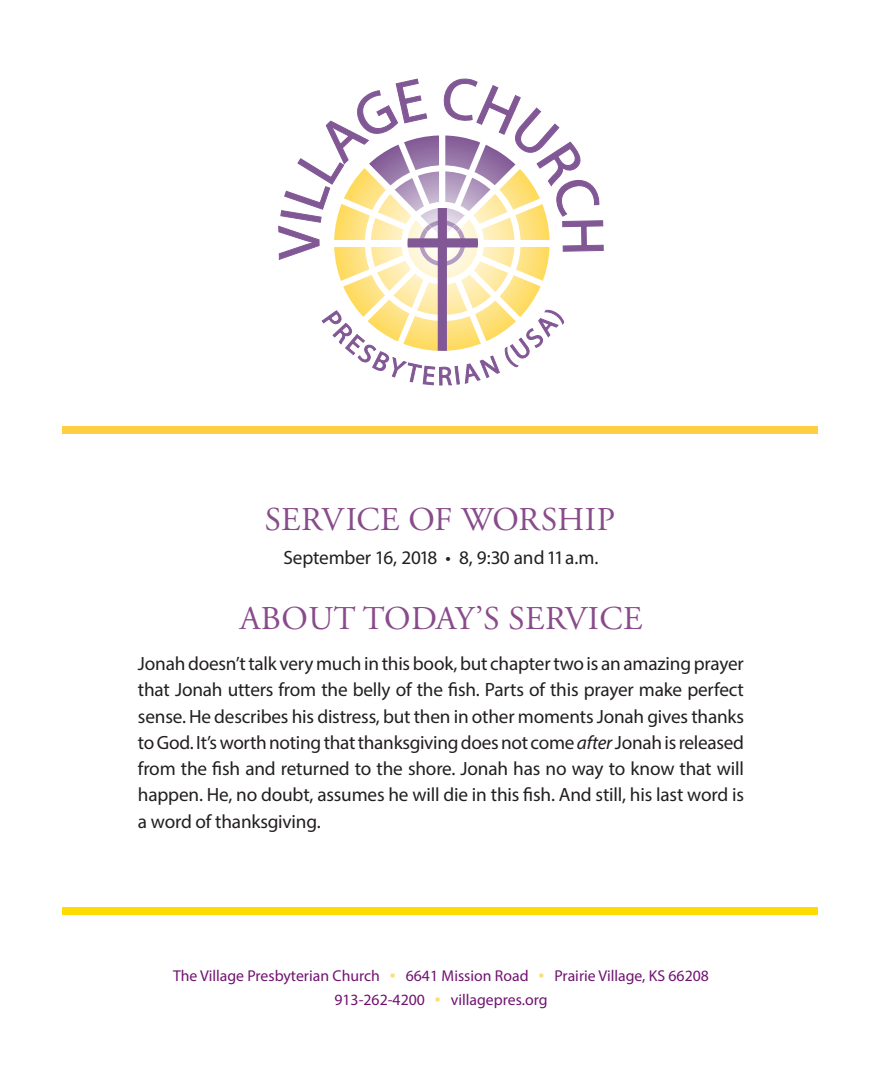
<style>
.page{position:relative;width:882px;height:1071px;background:#fff}
.page>*{position:absolute;margin:0;border:0;box-sizing:border-box;transform-origin:0 0}
.t1{font:33.25px "Adobe Garamond Pro";letter-spacing:.015em;color:#884c8a}
.t2{font:19.25px/26.2px "Myriad Pro";letter-spacing:-.01em;color:#231f20;text-align:justify}
.t3{font:15.75px/24.5px "Myriad Pro";color:#711271;text-align:center}
.s1{font-style:italic}
.s2{font-size:21px;color:#ffde74}
</style>
<div class="page">
<svg style="left:278px;top:79px;width:326px;height:306px"></svg>
<div style="left:62px;top:426px;width:756px;height:7px;background:#ffcf42"></div>
<div style="left:62px;top:907px;width:756px;height:8px;background:#ffdc01"></div>
<h1 class="t1" style="left:265px;top:500px;width:352px">SERVICE OF WORSHIP</h1>
<p class="t2" style="left:284px;top:544px;width:317px">September 16, 2018 • 8, 9:30 and 11 a.m.</p>
<h1 class="t1" style="left:240px;top:598px;width:404px">ABOUT TODAY’S SERVICE</h1>
<p class="t2" style="left:138px;top:650px;width:608px">Jonah doesn’t talk very much in this book, but chapter two is an amazing prayer that Jonah utters from the belly of the fish. Parts of this prayer make perfect sense. He describes his distress, but then in other moments Jonah gives thanks to God. It’s worth noting that thanksgiving does not come <span class="s1">after</span> Jonah is released from the fish and returned to the shore. Jonah has no way to know that will happen. He, no doubt, assumes he will die in this fish. And still, his last word is a word of thanksgiving.</p>
<p class="t3" style="left:173px;top:963px;width:537px">The Village Presbyterian Church <span class="s2">•</span> 6641 Mission Road <span class="s2">•</span> Prairie Village, KS 66208<br>913-262-4200 <span class="s2">•</span> villagepres.org</p>
</div>
